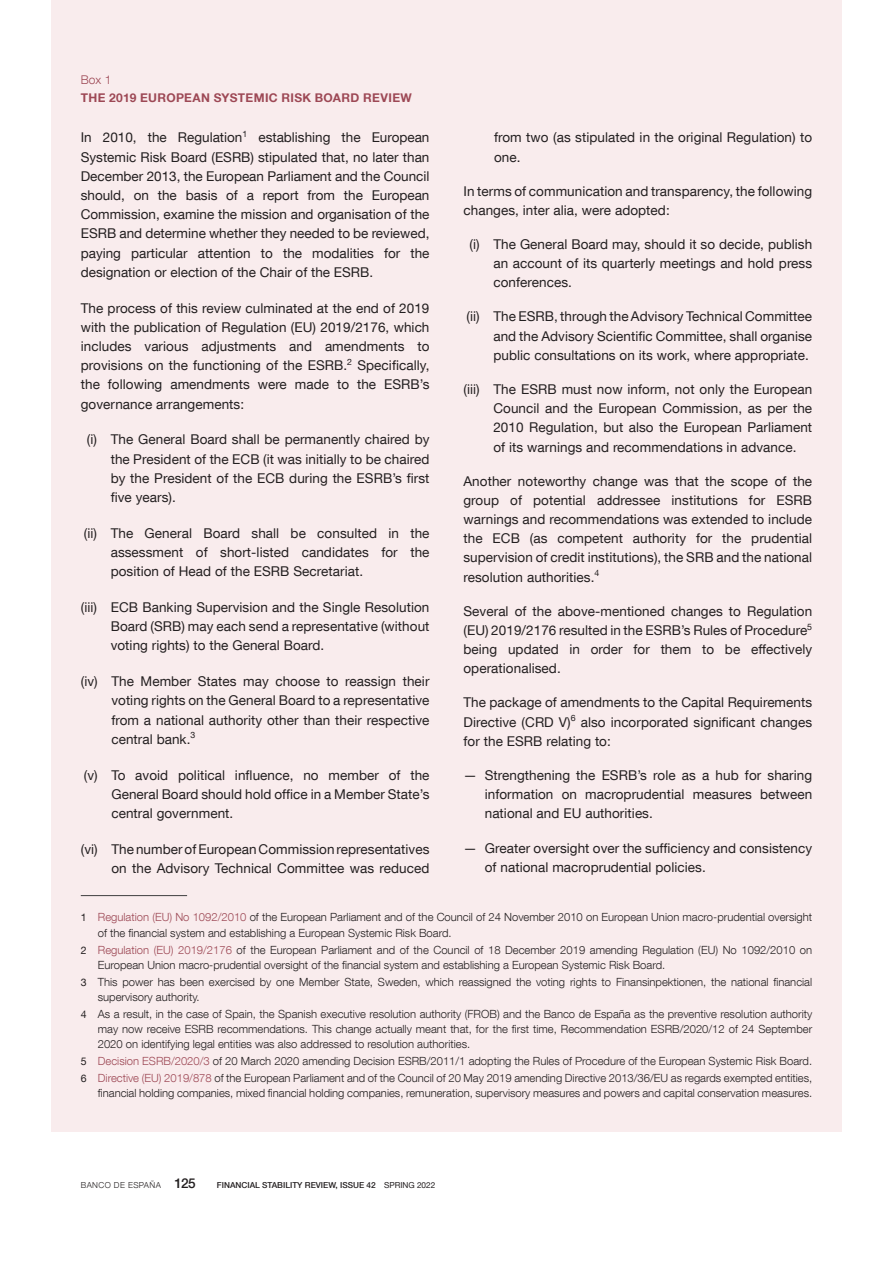
<style>
.page{position:relative;width:893px;height:1263px;background:#fff}
.page>*{position:absolute;margin:0;border:0;box-sizing:border-box;transform-origin:0 0}
.Recuadro_texto{font:13.5px/19.2px "Bd E Neue Helvetica";letter-spacing:.005em;color:#231f20;text-align:justify}
.Recuadro_texto_apart{font:13.5px/19.2px "Bd E Neue Helvetica";letter-spacing:.005em;color:#231f20;text-align:justify}
.Recuadro_título{font:700 12px "Bd E Neue Helvetica";letter-spacing:.03em;color:#9d4855}
.Recuadro_número{font:300 12px "Bd E Neue Helvetica";color:#9d4855}
.Recuadro_citas_1{font:300 11.25px/15px "Bd E Neue Helvetica";color:#231f20}
.t1{font:500 8.25px "Bd E Neue Helvetica";color:#231f20}
.t2{font:300 8.25px "Bd E Neue Helvetica";letter-spacing:.05em;color:#231f20}
.s1{font-weight:400;font-size:10.5px}
.s2{color:#9d4855}
.s3{font-weight:500;font-size:13.5px}
.s4{font-weight:400}
</style>
<div class="page">
<div style="left:51px;top:0;width:791px;height:1131px;background:#f9eced"></div>
<hr style="left:81px;top:895px;width:106px;height:1px;background:#3e3e3f">
<p class="Recuadro_número" style="left:81px;top:72px;width:32px">Box 1</p>
<h4 class="Recuadro_título" style="left:81px;top:90px;width:333px">THE 2019 EUROPEAN SYSTEMIC RISK BOARD REVIEW</h4>
<p class="Recuadro_texto" style="left:81px;top:128px;width:350px">In 2010, the Regulation<sup>1</sup> establishing the European Systemic Risk Board (ESRB) stipulated that, no later than December 2013, the European Parliament and the Council should, on the basis of a report from the European Commission, examine the mission and organisation of the ESRB and determine whether they needed to be reviewed, paying particular attention to the modalities for the designation or election of the Chair of the ESRB.</p>
<p class="Recuadro_texto" style="left:81px;top:298px;width:350px">The process of this review culminated at the end of 2019 with the publication of Regulation (EU) 2019/2176, which includes various adjustments and amendments to provisions on the functioning of the ESRB.<sup>2</sup> Specifically, the following amendments were made to the ESRB’s governance arrangements:</p>
<p class="Recuadro_texto" style="left:111px;top:430px;width:320px;text-indent:-24px">(i) The General Board shall be permanently chaired by the President of the ECB (it was initially to be chaired by the President of the ECB during the ESRB’s first five years).</p>
<p class="Recuadro_texto" style="left:111px;top:523px;width:320px;text-indent:-27px">(ii) The General Board shall be consulted in the assessment of short-listed candidates for the position of Head of the ESRB Secretariat.</p>
<p class="Recuadro_texto" style="left:111px;top:597px;width:320px;text-indent:-30px">(iii) ECB Banking Supervision and the Single Resolution Board (SRB) may each send a representative (without voting rights) to the General Board.</p>
<p class="Recuadro_texto" style="left:111px;top:671px;width:320px;text-indent:-31px">(iv) The Member States may choose to reassign their voting rights on the General Board to a representative from a national authority other than their respective central bank.<sup>3</sup></p>
<p class="Recuadro_texto" style="left:111px;top:765px;width:320px;text-indent:-28px">(v) To avoid political influence, no member of the General Board should hold office in a Member State’s central government.</p>
<p class="Recuadro_texto" style="left:81px;top:839px;width:350px;text-align:right">(vi) The number of European Commission representatives on the Advisory Technical Committee was reduced</p>
<p class="Recuadro_texto" style="left:494px;top:128px;width:320px">from two (as stipulated in the original Regulation) to one.</p>
<p class="Recuadro_texto" style="left:463px;top:181px;width:350px">In terms of communication and transparency, the following changes, inter alia, were adopted:</p>
<p class="Recuadro_texto" style="left:493px;top:234px;width:320px;text-indent:-24px">(i) The General Board may, should it so decide, publish an account of its quarterly meetings and hold press conferences.</p>
<p class="Recuadro_texto" style="left:493px;top:307px;width:320px;text-indent:-27px">(ii) The ESRB, through the Advisory Technical Committee and the Advisory Scientific Committee, shall organise public consultations on its work, where appropriate.</p>
<p class="Recuadro_texto" style="left:493px;top:379px;width:320px;text-indent:-30px">(iii) The ESRB must now inform, not only the European Council and the European Commission, as per the 2010 Regulation, but also the European Parliament of its warnings and recommendations in advance.</p>
<p class="Recuadro_texto" style="left:463px;top:471px;width:350px">Another noteworthy change was that the scope of the group of potential addressee institutions for ESRB warnings and recommendations was extended to include the ECB (as competent authority for the prudential supervision of credit institutions), the SRB and the national resolution authorities.<sup>4</sup></p>
<p class="Recuadro_texto" style="left:463px;top:601px;width:350px">Several of the above-mentioned changes to Regulation (EU) 2019/2176 resulted in the ESRB’s Rules of Procedure<sup>5 </sup>being updated in order for them to be effectively operationalised.</p>
<p class="Recuadro_texto" style="left:463px;top:693px;width:350px">The package of amendments to the Capital Requirements Directive (CRD V)<sup>6</sup> also incorporated significant changes for the ESRB relating to:</p>
<p class="Recuadro_texto_apart" style="left:485px;top:765px;width:329px;text-indent:-21px">— Strengthening the ESRB’s role as a hub for sharing information on macroprudential measures between national and EU authorities.</p>
<p class="Recuadro_texto_apart" style="left:485px;top:838px;width:329px;text-indent:-21px">— Greater oversight over the sufficiency and consistency of national macroprudential policies.</p>
<p class="Recuadro_citas_1" style="left:98px;top:910px;width:716px;text-indent:-17px"><span class="s1">1</span> <span class="s2">Regulation (EU) No 1092/2010</span> of the European Parliament and of the Council of 24 November 2010 on European Union macro-prudential oversight of the financial system and establishing a European Systemic Risk Board.</p>
<p class="Recuadro_citas_1" style="left:98px;top:942px;width:716px;text-indent:-17px"><span class="s1">2</span> <span class="s2">Regulation (EU) 2019/2176</span> of the European Parliament and of the Council of 18 December 2019 amending Regulation (EU) No 1092/2010 on<br>European Union macro-prudential oversight of the financial system and establishing a European Systemic Risk Board.</p>
<p class="Recuadro_citas_1" style="left:98px;top:974px;width:716px;text-indent:-17px"><span class="s1">3</span> This power has been exercised by one Member State, Sweden, which reassigned the voting rights to Finansinpektionen, the national financial supervisory authority.</p>
<p class="Recuadro_citas_1" style="left:98px;top:1006px;width:716px;text-align:justify;text-indent:-17px"><span class="s1">4</span> As a result, in the case of Spain, the Spanish executive resolution authority (FROB) and the Banco de España as the preventive resolution authority may now receive ESRB recommendations. This change actually meant that, for the first time, Recommendation ESRB/2020/12 of 24 September 2020 on identifying legal entities was also addressed to resolution authorities.</p>
<p class="Recuadro_citas_1" style="left:81px;top:1053px;width:733px"><span class="s1">5</span> <span class="s2">Decision ESRB/2020/3</span> of 20 March 2020 amending Decision ESRB/2011/1 adopting the Rules of Procedure of the European Systemic Risk Board.</p>
<p class="Recuadro_citas_1" style="left:81px;top:1070px;width:733px;text-align:right"><span class="s1">6</span> <span class="s2">Directive (EU) 2019/878</span> of the European Parliament and of the Council of 20 May 2019 amending Directive 2013/36/EU as regards exempted entities, financial holding companies, mixed financial holding companies, remuneration, supervisory measures and powers and capital conservation measures.</p>
<p class="t2" style="left:81px;top:1180px;width:116px">BANCO DE ESPAÑA <span class="s3">125</span></p>
<p class="t1" style="left:217px;top:1180px;width:220px">FINANCIAL STABILITY REVIEW, ISSUE 42 <span class="s4">SPRING 2022</span></p>
</div>
